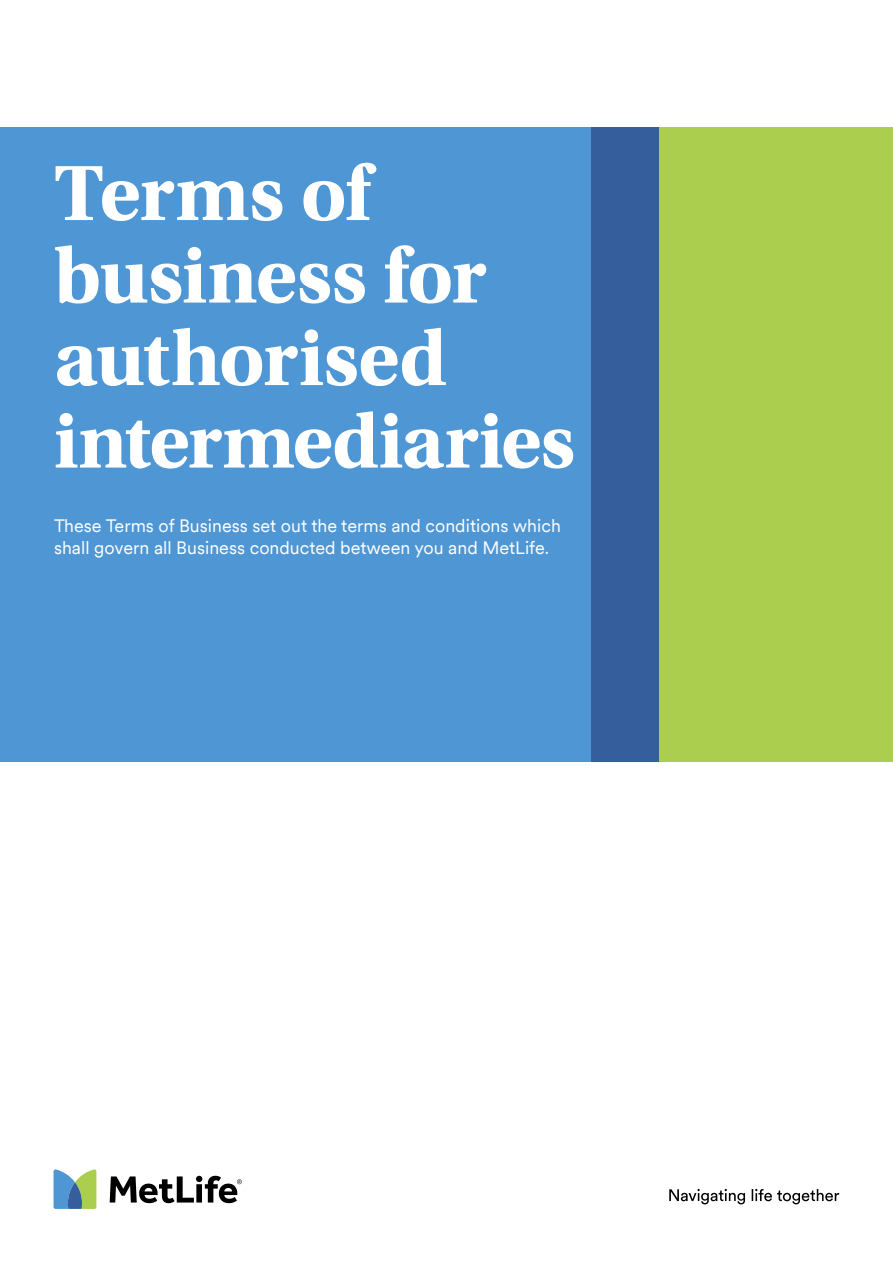
<style>
.page{position:relative;width:893px;height:1263px;background:#fff}
.page>*{position:absolute;margin:0;border:0;box-sizing:border-box;transform-origin:0 0}
.t1{font:700 82.5px/82.5px "Utopia Std";letter-spacing:-.015em;color:#fff}
.t2{font:700 81px "Utopia Std";letter-spacing:-.02em;color:#fff}
.t3{font:18px/21.8px "Met Life Circular TT";color:#fff}
</style>
<div class="page">
<div style="left:0;top:128px;width:592px;height:633px;background:#4e96d4"></div>
<div style="left:592px;top:128px;width:68px;height:633px;background:#355f9c"></div>
<svg style="left:54px;top:1169px;width:42px;height:40px;background:#81aea1"></svg>
<svg style="left:110px;top:1176px;width:132px;height:27px"></svg>
<svg style="left:669px;top:1189px;width:170px;height:15px"></svg>
<div style="left:660px;top:128px;width:233px;height:633px;background:#abce4f"></div>
<h1 class="t1" style="left:54px;top:152px;width:434px">Terms of business for authorised</h1>
<h2 class="t2" style="left:54px;top:394px;width:522px">intermediaries</h2>
<p class="t3" style="left:54px;top:514px;width:508px">These Terms of Business set out the terms and conditions which shall govern all Business conducted between you and MetLife.</p>
</div>
